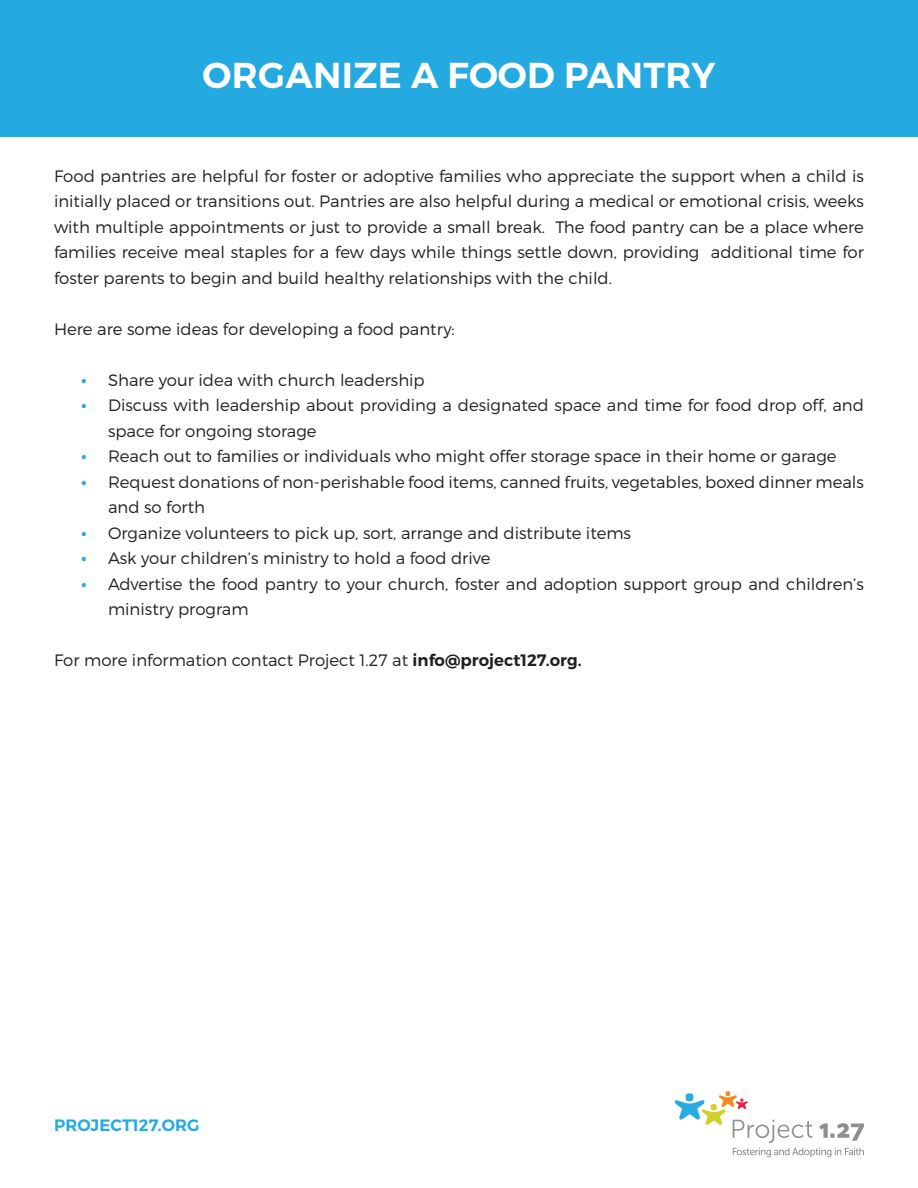
<style>
.page{position:relative;width:918px;height:1188px;background:#fff}
.page>*{position:absolute;margin:0;border:0;box-sizing:border-box;transform-origin:0 0}
.t1{font:600 36px "Montserrat";letter-spacing:.01em;color:#fff}
.BODY_COPY{font:300 16.5px/25.5px "Montserrat";color:#231f20}
.t2{font:600 16.5px "Montserrat";letter-spacing:.01em;color:#24aae1}
.s1{font-weight:600;font-size:18px;color:#24aae1}
.s2{font-weight:600}
</style>
<div class="page">
<svg style="left:675px;top:1091px;width:189px;height:66px"></svg>
<div style="left:0;top:0;width:918px;height:136px;background:#24aae1"></div>
<h1 class="t1" style="left:202px;top:53px;width:515px">ORGANIZE A FOOD PANTRY</h1>
<p class="BODY_COPY" style="left:54px;top:163px;width:812px;text-align:justify">Food pantries are helpful for foster or adoptive families who appreciate the support when a child is initially placed or transitions out. Pantries are also helpful during a medical or emotional crisis, weeks with multiple appointments or just to provide a small break. The food pantry can be a place where families receive meal staples for a few days while things settle down, providing additional time for foster parents to begin and build healthy relationships with the child.</p>
<p class="BODY_COPY" style="left:54px;top:316px;width:402px">Here are some ideas for developing a food pantry:</p>
<p class="BODY_COPY" style="left:81px;top:367px;width:345px"><span class="s1">•</span> Share your idea with church leadership</p>
<p class="BODY_COPY" style="left:108px;top:393px;width:758px;text-indent:-27px"><span class="s1">•</span> Discuss with leadership about providing a designated space and time for food drop off, and space for ongoing storage</p>
<p class="BODY_COPY" style="left:81px;top:444px;width:757px"><span class="s1">•</span> Reach out to families or individuals who might offer storage space in their home or garage</p>
<p class="BODY_COPY" style="left:108px;top:469px;width:757px;text-indent:-27px"><span class="s1">•</span> Request donations of non-perishable food items, canned fruits, vegetables, boxed dinner meals and so forth</p>
<p class="BODY_COPY" style="left:81px;top:520px;width:552px"><span class="s1">•</span> Organize volunteers to pick up, sort, arrange and distribute items</p>
<p class="BODY_COPY" style="left:81px;top:546px;width:411px"><span class="s1">•</span> Ask your children’s ministry to hold a food drive</p>
<p class="BODY_COPY" style="left:108px;top:571px;width:757px;text-indent:-27px"><span class="s1">•</span> Advertise the food pantry to your church, foster and adoption support group and children’s ministry program</p>
<p class="BODY_COPY" style="left:54px;top:648px;width:529px">For more information contact Project 1.27 at <span class="s2">info@project127.org.</span></p>
<p class="t2" style="left:54px;top:1114px;width:147px">PROJECT127.ORG</p>
</div>
